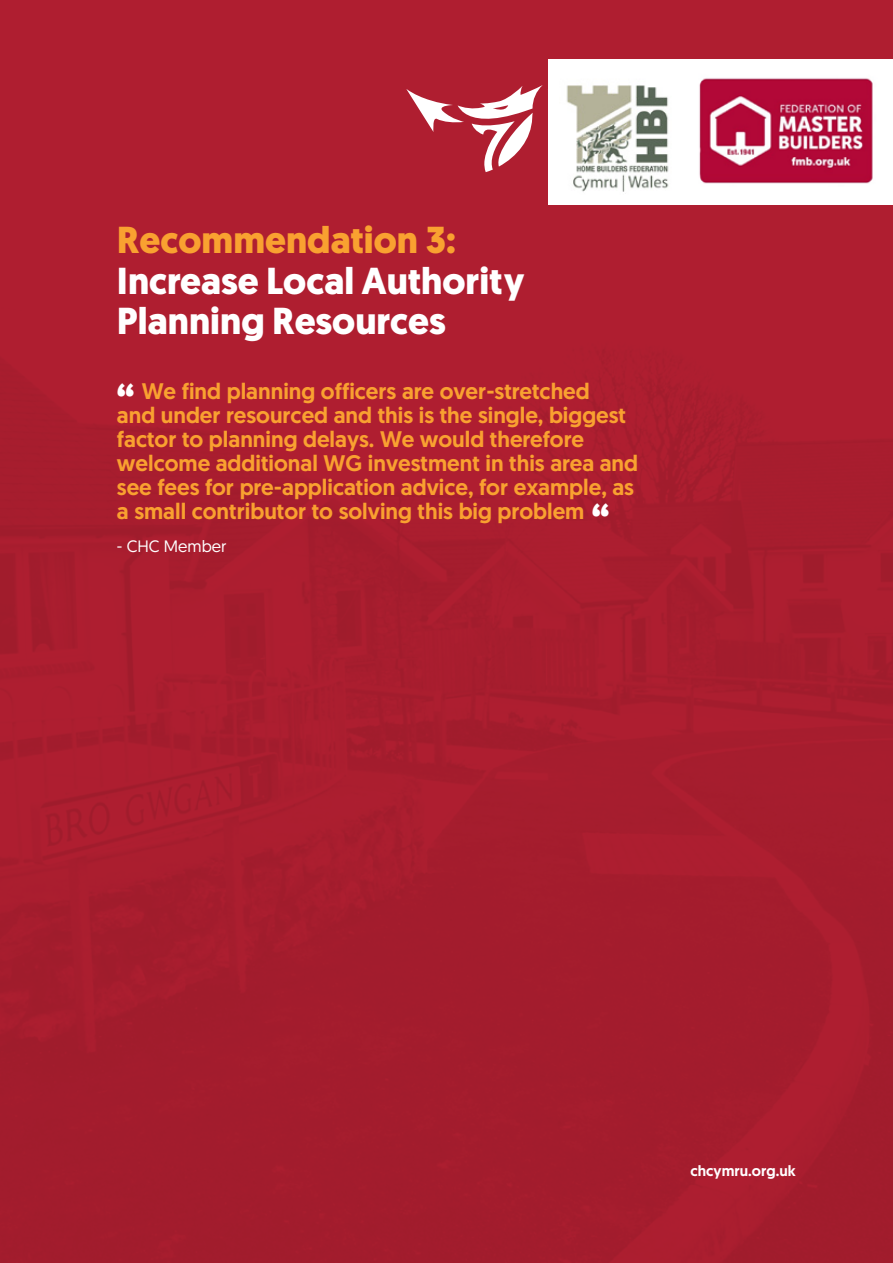
<style>
.page{position:relative;width:893px;height:1263px;background:#a91d2f}
.page>*{position:absolute;margin:0;border:0;box-sizing:border-box;transform-origin:0 0}
.t1{font:700 37.5px/40.5px "Geomanist";color:#fff}
.t2{font:700 37.5px "Geomanist";color:#f9a130}
.t3{font:500 22.5px/24px "Geomanist";color:#f9a130}
.t4{font:16.5px "Geomanist";color:#fff}
.t5{font:500 15px "Geomanist";color:#fff}
.s1{font-weight:700;font-size:37.5px;color:#fff}
</style>
<div class="page">
<svg style="left:406px;top:85px;width:143px;height:87px"></svg>
<div style="left:549px;top:60px;width:344px;height:145px;background:#fff"></div>
<img style="left:566px;top:85px;width:103px;height:107px">
<img style="left:699px;top:78px;width:174px;height:106px">
<h1 class="t2" style="left:117px;top:215px;width:340px">Recommendation 3:</h1>
<h1 class="t1" style="left:117px;top:261px;width:409px">Increase Local Authority<br>Planning Resources</h1>
<p class="t3" style="left:117px;top:379px;width:523px"><span class="s1">“</span> We find planning officers are over-stretched<br>and under resourced and this is the single, biggest factor to planning delays. We would therefore welcome additional WG investment in this area and see fees for pre-application advice, for example, as a small contributor to solving this big problem <span class="s1">“</span></p>
<p class="t4" style="left:117px;top:535px;width:111px">- CHC Member</p>
<p class="t5" style="left:690px;top:1160px;width:107px">chcymru.org.uk</p>
</div>
